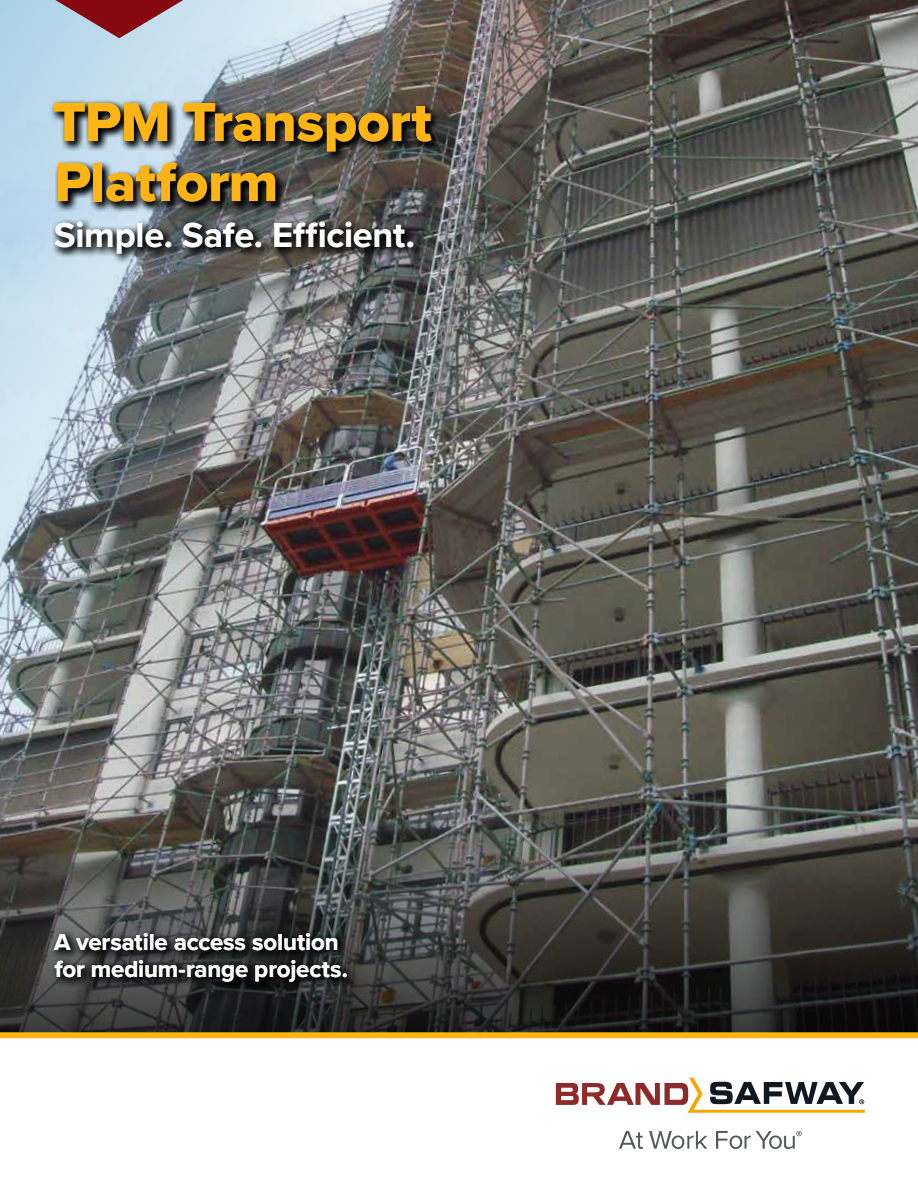
<style>
.page{position:relative;width:918px;height:1188px;background:#fff}
.page>*{position:absolute;margin:0;border:0;box-sizing:border-box;transform-origin:0 0}
.t1{font:57px/60px "Proxima Nova Extrabld";letter-spacing:-.01em;color:#fcb515}
.t2{font:700 36px "Proxima Nova";letter-spacing:-.005em;color:#fff}
.t3{font:700 24px/27px "Proxima Nova";letter-spacing:-.005em;color:#fff}
</style>
<div class="page">
<img style="left:539px;top:0;width:379px;height:612px">
<svg style="left:0;top:612px;width:918px;height:420px;background:#494945"></svg>
<img style="left:0;top:0;width:539px;height:788px">
<svg style="left:55px;top:0;width:128px;height:38px;background:#a2717d"></svg>
<div style="left:0;top:1032px;width:918px;height:6px;background:#fcb515"></div>
<svg style="left:556px;top:1078px;width:309px;height:35px"></svg>
<svg style="left:619px;top:1131px;width:24px;height:18px"></svg>
<svg style="left:649px;top:1131px;width:58px;height:18px"></svg>
<svg style="left:716px;top:1131px;width:86px;height:18px"></svg>
<div style="left:50px;top:929px;width:308px;height:64px;background:#000;opacity:.75"></div>
<svg style="left:52px;top:218px;width:372px;height:46px;background:#515557"></svg>
<svg style="left:50px;top:99px;width:392px;height:114px;background:#4d5153"></svg>
<h1 class="t1" style="left:52px;top:91px;width:381px">TPM Transport<br>Platform</h1>
<h2 class="t2" style="left:54px;top:208px;width:362px">Simple. Safe. Efficient.</h2>
<p class="t3" style="left:54px;top:928px;width:295px">A versatile access solution for medium-range projects.</p>
</div>
